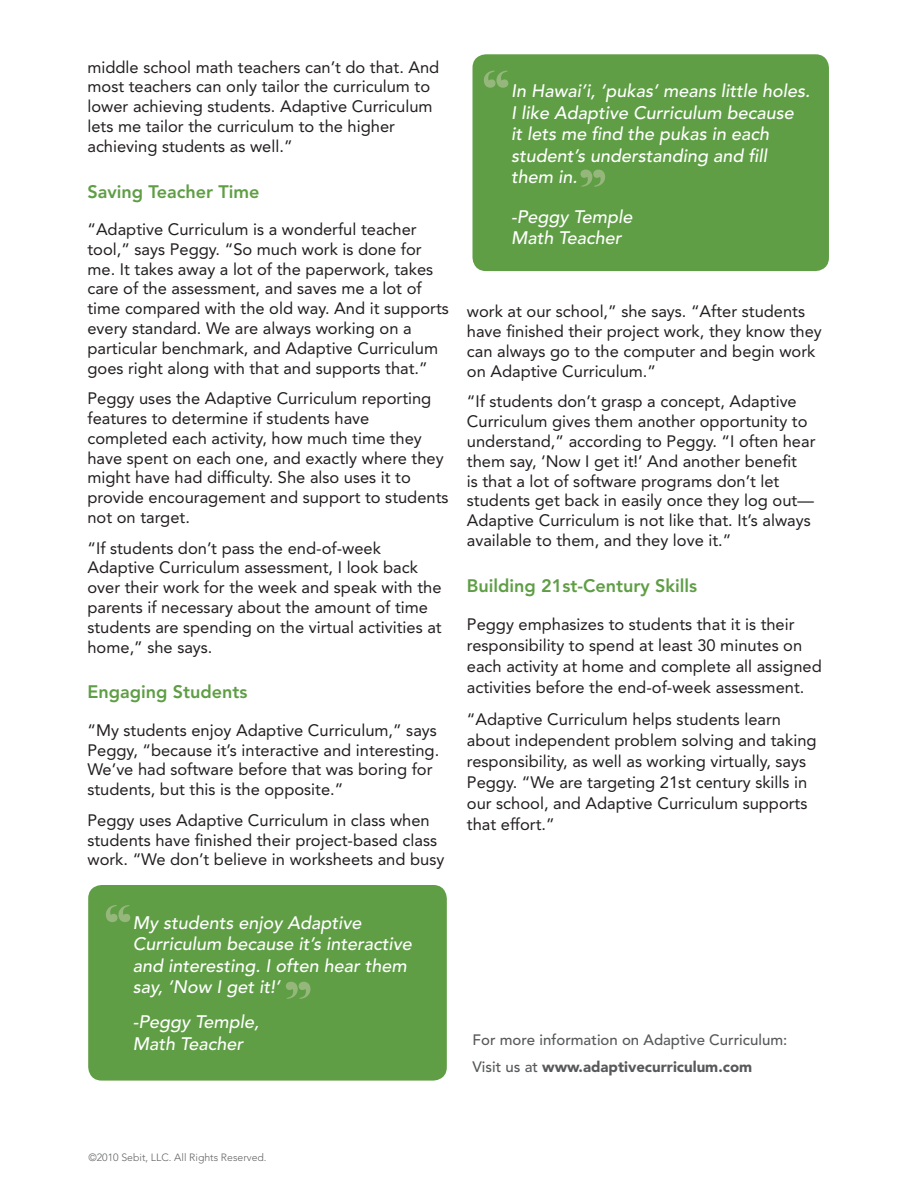
<style>
.page{position:relative;width:918px;height:1188px;background:#fff}
.page>*{position:absolute;margin:0;border:0;box-sizing:border-box;transform-origin:0 0}
.quote_by-line{font:italic 500 18px/21.6px "Avenir";color:#fff}
.Green_Subhead{font:800 18px "Avenir";color:#5f9e45}
.body_copy2{font:16.5px/19.8px "Avenir";color:#231f20}
.t1{font:500 15px/27.6px "Avenir";color:#58595b}
.t2{font:300 10.5px "Avenir";color:#636466}
.s1{font-weight:900}
</style>
<div class="page">
<div style="left:472px;top:54px;width:357px;height:217px;background:#5f9e45;border-radius:14px"></div>
<div style="left:88px;top:885px;width:359px;height:196px;background:#5f9e45;border-radius:14px"></div>
<svg style="left:484px;top:71px;width:24px;height:17px"></svg>
<svg style="left:580px;top:170px;width:25px;height:17px"></svg>
<svg style="left:106px;top:905px;width:24px;height:17px"></svg>
<svg style="left:286px;top:982px;width:24px;height:17px"></svg>
<p class="body_copy2" style="left:87px;top:57px;width:353px">middle school math teachers can’t do that. And most teachers can only tailor the curriculum to lower achieving students. Adaptive Curriculum lets me tailor the curriculum to the higher achieving students as well.”</p>
<p class="Green_Subhead" style="left:87px;top:181px;width:174px">Saving Teacher Time</p>
<p class="body_copy2" style="left:87px;top:219px;width:363px">“Adaptive Curriculum is a wonderful teacher tool,” says Peggy. “So much work is done for me. It takes away a lot of the paperwork, takes care of the assessment, and saves me a lot of time compared with the old way. And it supports every standard. We are always working on a particular benchmark, and Adaptive Curriculum goes right along with that and supports that.”</p>
<p class="body_copy2" style="left:87px;top:389px;width:363px">Peggy uses the Adaptive Curriculum reporting features to determine if students have completed each activity, how much time they have spent on each one, and exactly where they might have had difficulty. She also uses it to provide encouragement and support to students not on target.</p>
<p class="body_copy2" style="left:87px;top:538px;width:356px">“If students don’t pass the end-of-week Adaptive Curriculum assessment, I look back over their work for the week and speak with the parents if necessary about the amount of time students are spending on the virtual activities at home,” she says.</p>
<p class="Green_Subhead" style="left:87px;top:682px;width:162px">Engaging Students</p>
<p class="body_copy2" style="left:87px;top:720px;width:353px">“My students enjoy Adaptive Curriculum,” says Peggy, “because it’s interactive and interesting.<br>We’ve had software before that was boring for students, but this is the opposite.”</p>
<p class="body_copy2" style="left:87px;top:810px;width:358px">Peggy uses Adaptive Curriculum in class when students have finished their project-based class work. “We don’t believe in worksheets and busy</p>
<p class="quote_by-line" style="left:133px;top:912px;width:281px">My students enjoy Adaptive<br>Curriculum because it’s interactive and interesting. I often hear them say, ‘Now I get it!’</p>
<p class="quote_by-line" style="left:133px;top:1012px;width:128px">-Peggy Temple,<br>Math Teacher</p>
<p class="quote_by-line" style="left:511px;top:80px;width:301px">In Hawai’i, ‘pukas’ means little holes.<br>I like Adaptive Curriculum because<br>it lets me find the pukas in each student’s understanding and fill them in.</p>
<p class="quote_by-line" style="left:511px;top:206px;width:123px">-Peggy Temple<br>Math Teacher</p>
<p class="body_copy2" style="left:467px;top:302px;width:356px">work at our school,” she says. “After students have finished their project work, they know they can always go to the computer and begin work on Adaptive Curriculum.”</p>
<p class="body_copy2" style="left:467px;top:392px;width:350px">“If students don’t grasp a concept, Adaptive Curriculum gives them another opportunity to understand,” according to Peggy. “I often hear them say, ‘Now I get it!’ And another benefit<br>is that a lot of software programs don’t let students get back in easily once they log out— Adaptive Curriculum is not like that. It’s always available to them, and they love it.”</p>
<p class="Green_Subhead" style="left:467px;top:575px;width:232px">Building 21st-Century Skills</p>
<p class="body_copy2" style="left:467px;top:614px;width:356px;line-height:21px">Peggy emphasizes to students that it is their responsibility to spend at least 30 minutes on each activity at home and complete all assigned activities before the end-of-week assessment.</p>
<p class="body_copy2" style="left:467px;top:709px;width:351px;line-height:21px">“Adaptive Curriculum helps students learn about independent problem solving and taking responsibility, as well as working virtually, says Peggy. “We are targeting 21st century skills in our school, and Adaptive Curriculum supports that effort.”</p>
<p class="t1" style="left:472px;top:1026px;width:316px">For more information on Adaptive Curriculum:<br>Visit us at <span class="s1">www.adaptivecurriculum.com</span></p>
<p class="t2" style="left:88px;top:1152px;width:180px">©2010 Sebit, LLC. All Rights Reserved.</p>
</div>
